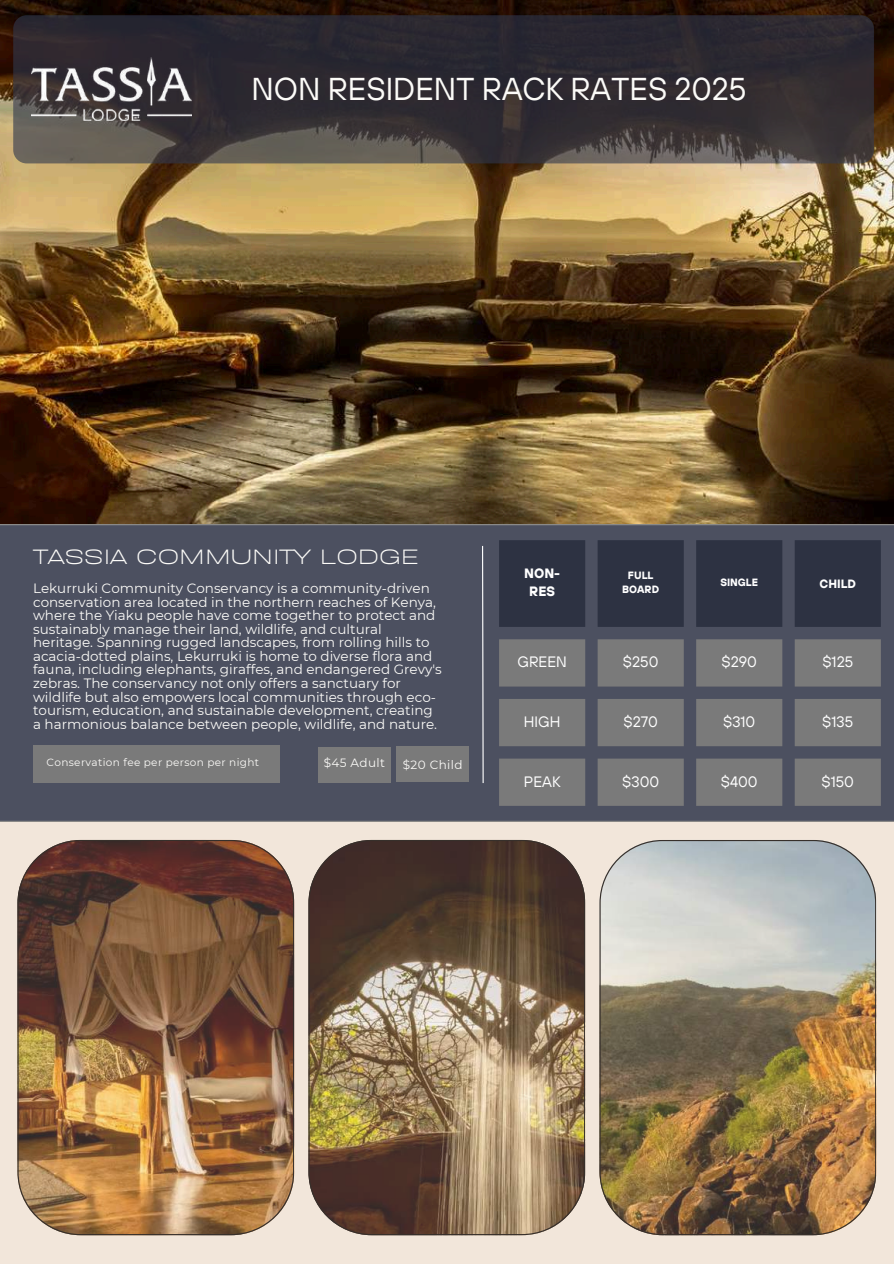
<style>
.page{position:relative;width:894px;height:1264px;background:#fff}
.page>*{position:absolute;margin:0;border:0;box-sizing:border-box;transform-origin:0 0}
.t1{font:31.5px "TT Hoves";color:#fcfbf8}
.t2{font:24px "BD Sans";letter-spacing:-.025em;color:#fcfbf8}
.t3{font:15px "TT Hoves";color:#fff}
.t4{font:13.5px/13.5px "Montserrat";color:#fcfbf8}
.t5{font:700 13.5px/18.3px "TT Hoves";color:#fff;text-align:center}
.t6{font:12px "Montserrat";letter-spacing:.035em;color:#fcfbf8}
.t7{font:700 12px "TT Hoves";color:#fff}
.t8{font:10.5px "Montserrat";letter-spacing:.035em;color:#fcfbf8}
.t9{font:700 10.5px/14px "TT Hoves";color:#fff;text-align:center}
</style>
<div class="page">
<div style="left:0;top:0;width:893px;height:1263px;background:#f2e6da"></div>
<div style="left:0;top:524px;width:893px;height:298px;background:#4c5060"></div>
<img style="left:0;top:0;width:893px;height:524px">
<svg style="left:481px;top:545px;width:3px;height:239px"></svg>
<img style="left:17px;top:840px;width:277px;height:395px">
<img style="left:308px;top:840px;width:277px;height:395px">
<img style="left:599px;top:840px;width:277px;height:395px">
<svg style="left:499px;top:540px;width:381px;height:87px;background:#303444"></svg>
<svg style="left:499px;top:639px;width:381px;height:166px;background:#6f7073"></svg>
<svg style="left:13px;top:15px;width:860px;height:148px;background:#363236"></svg>
<div style="left:33px;top:745px;width:246px;height:38px;background:#7a7a7a"></div>
<div style="left:318px;top:747px;width:72px;height:36px;background:#7a7a7a"></div>
<div style="left:396px;top:746px;width:72px;height:36px;background:#7a7a7a"></div>
<img style="left:32px;top:58px;width:160px;height:63px">
<h1 class="t1" style="left:251px;top:68px;width:496px">NON RESIDENT RACK RATES 2025</h1>
<h2 class="t2" style="left:33px;top:538px;width:387px">TASSIA COMMUNITY LODGE</h2>
<p class="t4" style="left:33px;top:582px;width:410px">Lekurruki Community Conservancy is a community-driven conservation area located in the northern reaches of Kenya, where the Yiaku people have come together to protect and sustainably manage their land, wildlife, and cultural heritage. Spanning rugged landscapes, from rolling hills to acacia-dotted plains, Lekurruki is home to diverse flora and fauna, including elephants, giraffes, and endangered Grevy's zebras. The conservancy not only offers a sanctuary for wildlife but also empowers local communities through eco&shy;tourism, education, and sustainable development, creating a harmonious balance between people, wildlife, and nature.</p>
<p class="t8" style="left:46px;top:756px;width:214px">Conservation fee per person per night</p>
<p class="t6" style="left:323px;top:755px;width:63px">$45 Adult</p>
<p class="t6" style="left:403px;top:757px;width:61px">$20 Child</p>
<p class="t5" style="left:524px;top:564px;width:37px">NON-<br>RES</p>
<p class="t9" style="left:622px;top:568px;width:38px">FULL<br>BOARD</p>
<p class="t9" style="left:720px;top:575px;width:39px">SINGLE</p>
<p class="t7" style="left:819px;top:575px;width:38px">CHILD</p>
<p class="t3" style="left:517px;top:652px;width:51px">GREEN</p>
<p class="t3" style="left:622px;top:652px;width:37px">$250</p>
<p class="t3" style="left:721px;top:652px;width:37px">$290</p>
<p class="t3" style="left:822px;top:652px;width:32px">$125</p>
<p class="t3" style="left:523px;top:712px;width:38px">HIGH</p>
<p class="t3" style="left:623px;top:712px;width:36px">$270</p>
<p class="t3" style="left:723px;top:712px;width:34px">$310</p>
<p class="t3" style="left:822px;top:712px;width:32px">$135</p>
<p class="t3" style="left:524px;top:771px;width:38px">PEAK</p>
<p class="t3" style="left:622px;top:771px;width:38px">$300</p>
<p class="t3" style="left:720px;top:771px;width:38px">$400</p>
<p class="t3" style="left:821px;top:771px;width:34px">$150</p>
</div>
